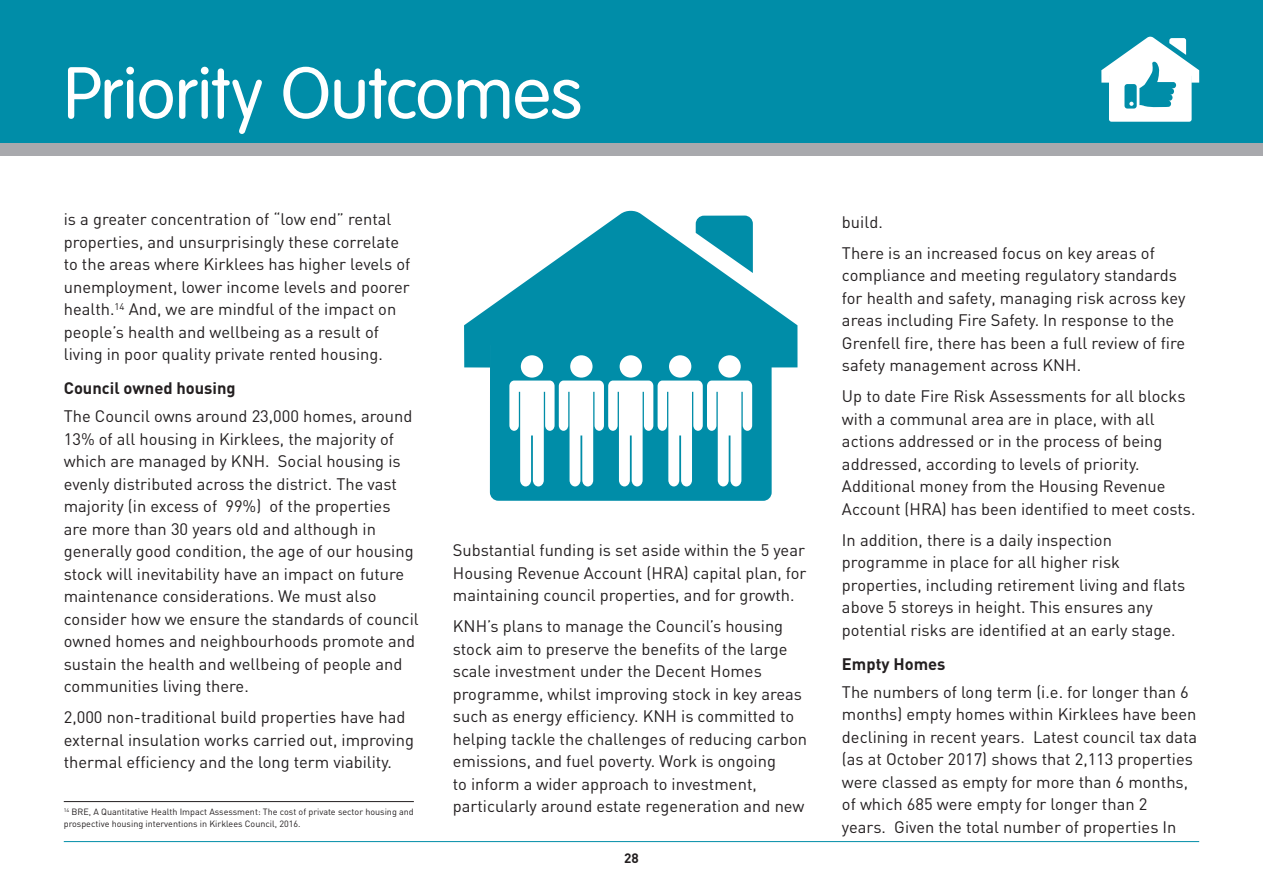
<style>
.page{position:relative;width:1263px;height:893px;background:#fff}
.page>*{position:absolute;margin:0;border:0;box-sizing:border-box;transform-origin:0 0}
.t1{font:300 72px "VAG Rounded LT";letter-spacing:-.005em;color:#fff}
.t2{font:16.5px/22.5px "DIN";color:#231f20}
.t3{font:700 16.5px "DIN";color:#231f20}
.t4{font:700 13.5px "DIN";color:#231f20}
.t5{font:9px/12px "DIN";color:#231f20}
</style>
<div class="page">
<hr style="left:64px;top:841px;width:1135px;height:1px;background:#008da8">
<div style="left:0;top:0;width:1263px;height:155px;background:#a8a9ad"></div>
<div style="left:0;top:0;width:1263px;height:142px;background:#008da8"></div>
<svg style="left:1101px;top:37px;width:98px;height:85px"></svg>
<svg style="left:464px;top:211px;width:333px;height:157px"></svg>
<svg style="left:696px;top:216px;width:57px;height:19px"></svg>
<svg style="left:490px;top:235px;width:282px;height:266px;background:#239cb3"></svg>
<div style="left:521px;top:355px;width:22px;height:23px;background:#fff;border-radius:50%"></div>
<div style="left:570px;top:355px;width:22px;height:23px;background:#fff;border-radius:50%"></div>
<div style="left:620px;top:355px;width:22px;height:23px;background:#fff;border-radius:50%"></div>
<div style="left:669px;top:355px;width:22px;height:23px;background:#fff;border-radius:50%"></div>
<svg style="left:509px;top:381px;width:243px;height:105px"></svg>
<div style="left:718px;top:355px;width:23px;height:23px;background:#fff;border-radius:50%"></div>
<hr style="left:64px;top:801px;width:350px;height:1px;background:#231f20">
<h1 class="t1" style="left:64px;top:52px;width:520px">Priority Outcomes</h1>
<p class="t2" style="left:64px;top:208px;width:348px">is a greater concentration of “low end” rental properties, and unsurprisingly these correlate to the areas where Kirklees has higher levels of unemployment, lower income levels and poorer health.<sup>14</sup> And, we are mindful of the impact on people’s health and wellbeing as a result of living in poor quality private rented housing.</p>
<p class="t3" style="left:64px;top:377px;width:173px">Council owned housing</p>
<p class="t2" style="left:64px;top:405px;width:356px">The Council owns around 23,000 homes, around 13% of all housing in Kirklees, the majority of which are managed by KNH. Social housing is evenly distributed across the district. The vast majority (in excess of 99%) of the properties<br>are more than 30 years old and although in generally good condition, the age of our housing stock will inevitability have an impact on future maintenance considerations. We must also consider how we ensure the standards of council owned homes and neighbourhoods promote and sustain the health and wellbeing of people and communities living there.</p>
<p class="t2" style="left:64px;top:706px;width:352px">2,000 non-traditional build properties have had external insulation works carried out, improving thermal efficiency and the long term viability.</p>
<p class="t5" style="left:64px;top:805px;width:352px"><sup>14</sup> BRE, A Quantitative Health Impact Assessment: The cost of private sector housing and prospective housing interventions in Kirklees Council, 2016.</p>
<p class="t2" style="left:453px;top:539px;width:355px;text-align:justify">Substantial funding is set aside within the 5 year Housing Revenue Account (HRA) capital plan, for maintaining council properties, and for growth.</p>
<p class="t2" style="left:453px;top:615px;width:356px">KNH’s plans to manage the Council’s housing stock aim to preserve the benefits of the large scale investment under the Decent Homes programme, whilst improving stock in key areas such as energy efficiency. KNH is committed to helping tackle the challenges of reducing carbon emissions, and fuel poverty. Work is ongoing<br>to inform a wider approach to investment, particularly around estate regeneration and new</p>
<p class="t4" style="left:624px;top:849px;width:16px">28</p>
<p class="t2" style="left:842px;top:206px;width:314px;line-height:31px">build.<br>There is an increased focus on key areas of</p>
<p class="t2" style="left:842px;top:264px;width:345px">compliance and meeting regulatory standards for health and safety, managing risk across key areas including Fire Safety. In response to the Grenfell fire, there has been a full review of fire safety management across KNH.</p>
<p class="t2" style="left:842px;top:385px;width:355px">Up to date Fire Risk Assessments for all blocks with a communal area are in place, with all actions addressed or in the process of being addressed, according to levels of priority.<br>Additional money from the Housing Revenue Account (HRA) has been identified to meet costs.</p>
<p class="t2" style="left:842px;top:529px;width:345px">In addition, there is a daily inspection programme in place for all higher risk properties, including retirement living and flats above 5 storeys in height. This ensures any potential risks are identified at an early stage.</p>
<p class="t3" style="left:842px;top:653px;width:105px">Empty Homes</p>
<p class="t2" style="left:842px;top:681px;width:357px">The numbers of long term (i.e. for longer than 6 months) empty homes within Kirklees have been declining in recent years. Latest council tax data (as at October 2017) shows that 2,113 properties were classed as empty for more than 6 months, of which 685 were empty for longer than 2<br>years. Given the total number of properties In</p>
</div>
